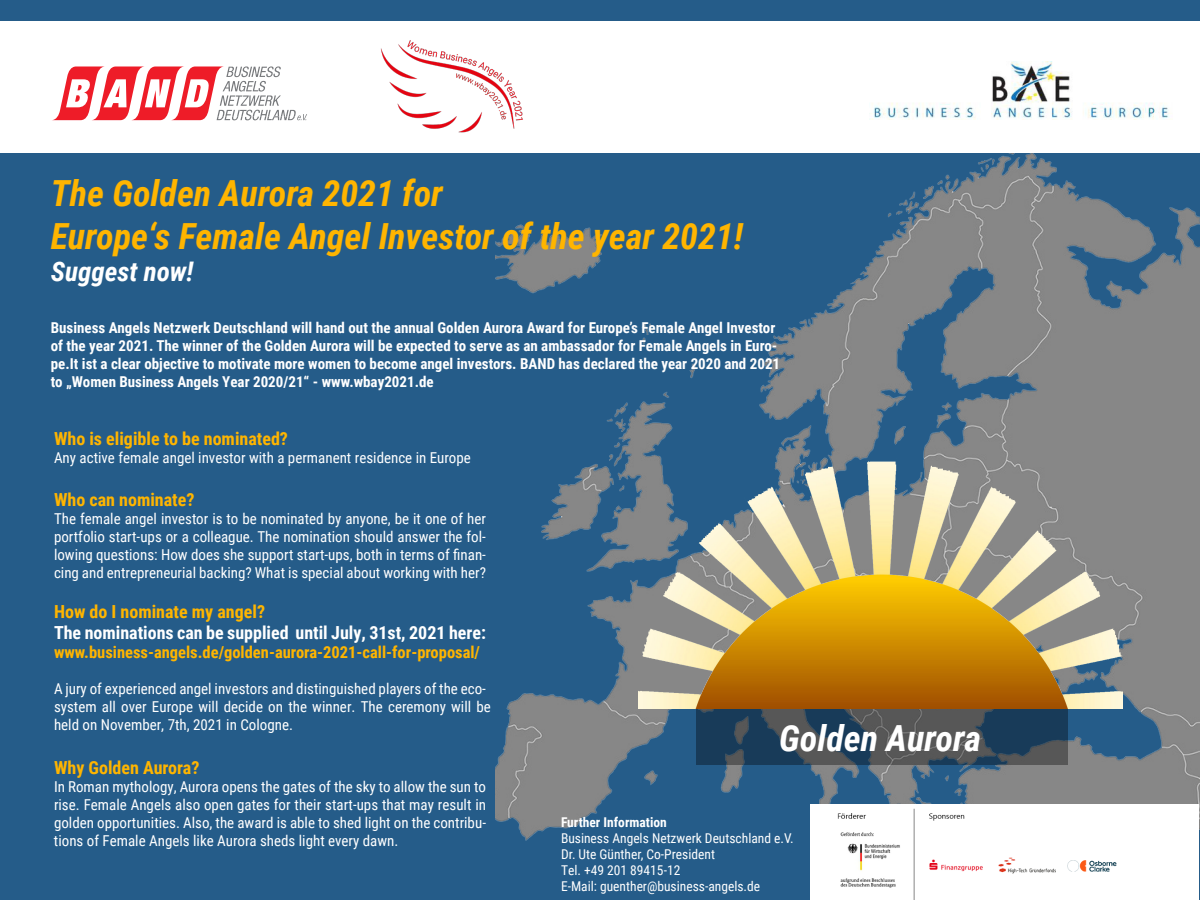
<style>
.page{position:relative;width:1200px;height:900px;background:#255c89}
.page>*{position:absolute;margin:0;border:0;box-sizing:border-box;transform-origin:0 0}
.t1{font:italic 700 36px "Roboto Condensed";color:#ffb500}
.t2{font:italic 700 36px "Roboto Condensed";color:#fff}
.t3{font:italic 700 27px "Roboto Condensed";color:#fff}
.t4{font:700 18px/21.6px "Roboto Condensed";color:#fff}
.t5{font:700 18px "Roboto Condensed";color:#ffb500}
.t6{font:700 16.5px "Roboto Condensed";color:#ffb500}
.t7{font:15px/18px "Roboto Condensed";color:#fff;text-align:justify}
.t8{font:700 15px/18px "Roboto Condensed";color:#fff}
.t9{font:13.5px "Roboto Condensed";color:#fff}
.t10{font:700 13.5px "Roboto Condensed";color:#fff}
.s1{color:#ffb500}
</style>
<div class="page">
<img style="left:495px;top:153px;width:705px;height:701px">
<div style="left:0;top:296px;width:531px;height:301px;background:#255c89"></div>
<div style="left:811px;top:804px;width:388px;height:96px;background:#fff"></div>
<img style="left:837px;top:808px;width:280px;height:92px">
<div style="left:0;top:21px;width:1200px;height:132px;background:#fff"></div>
<img style="left:638px;top:447px;width:484px;height:262px">
<svg style="left:696px;top:709px;width:372px;height:56px;background:#384958"></svg>
<img style="left:380px;top:40px;width:143px;height:93px">
<svg style="left:53px;top:66px;width:254px;height:54px"></svg>
<img style="left:871px;top:62px;width:299px;height:57px">
<p class="t1" style="left:51px;top:168px;width:394px">The Golden Aurora 2021 for</p>
<p class="t1" style="left:51px;top:211px;width:694px">Europe‘s Female Angel Investor of the year 2021!</p>
<p class="t3" style="left:51px;top:253px;width:144px">Suggest now!</p>
<p class="t8" style="left:51px;top:318px;width:731px">Business Angels Netzwerk Deutschland will hand out the annual Golden Aurora Award for Europe’s Female Angel Investor of the year 2021. The winner of the Golden Aurora will be expected to serve as an ambassador for Female Angels in Euro&shy;pe.It ist a clear objective to motivate more women to become angel investors. BAND has declared the year 2020 and 2021 to „Women Business Angels Year 2020/21“ - www.wbay2021.de</p>
<p class="t5" style="left:54px;top:426px;width:236px">Who is eligible to be nominated?</p>
<p class="t7" style="left:54px;top:448px;width:418px">Any active female angel investor with a permanent residence in Europe</p>
<p class="t5" style="left:54px;top:487px;width:142px">Who can nominate?</p>
<p class="t7" style="left:54px;top:509px;width:434px">The female angel investor is to be nominated by anyone, be it one of her portfolio start-ups or a colleague. The nomination should answer the fol&shy;lowing questions: How does she support start-ups, both in terms of finan&shy;cing and entrepreneurial backing? What is special about working with her?</p>
<p class="t4" style="left:54px;top:600px;width:434px"><span class="s1">How do I nominate my angel?<br></span>The nominations can be supplied until July, 31st, 2021 here:</p>
<p class="t6" style="left:54px;top:641px;width:428px">www.business-angels.de/golden-aurora-2021-call-for-proposal/</p>
<p class="t7" style="left:54px;top:679px;width:438px;text-align:left">A jury of experienced angel investors and distinguished players of the eco&shy;system all over Europe will decide on the winner. The ceremony will be held on November, 7th, 2021 in Cologne.</p>
<p class="t5" style="left:54px;top:755px;width:147px">Why Golden Aurora?</p>
<p class="t7" style="left:54px;top:777px;width:434px">In Roman mythology, Aurora opens the gates of the sky to allow the sun to rise. Female Angels also open gates for their start-ups that may result in golden opportunities. Also, the award is able to shed light on the contribu&shy;tions of Female Angels like Aurora sheds light every dawn.</p>
<p class="t2" style="left:779px;top:713px;width:203px">Golden Aurora</p>
<p class="t10" style="left:561px;top:812px;width:107px">Further Information</p>
<p class="t9" style="left:561px;top:829px;width:234px">Business Angels Netzwerk Deutschland e.V.</p>
<p class="t9" style="left:561px;top:845px;width:155px">Dr. Ute Günther, Co-President</p>
<p class="t9" style="left:561px;top:861px;width:121px">Tel. +49 201 89415-12</p>
<p class="t9" style="left:561px;top:877px;width:201px">E-Mail: guenther@business-angels.de</p>
</div>
